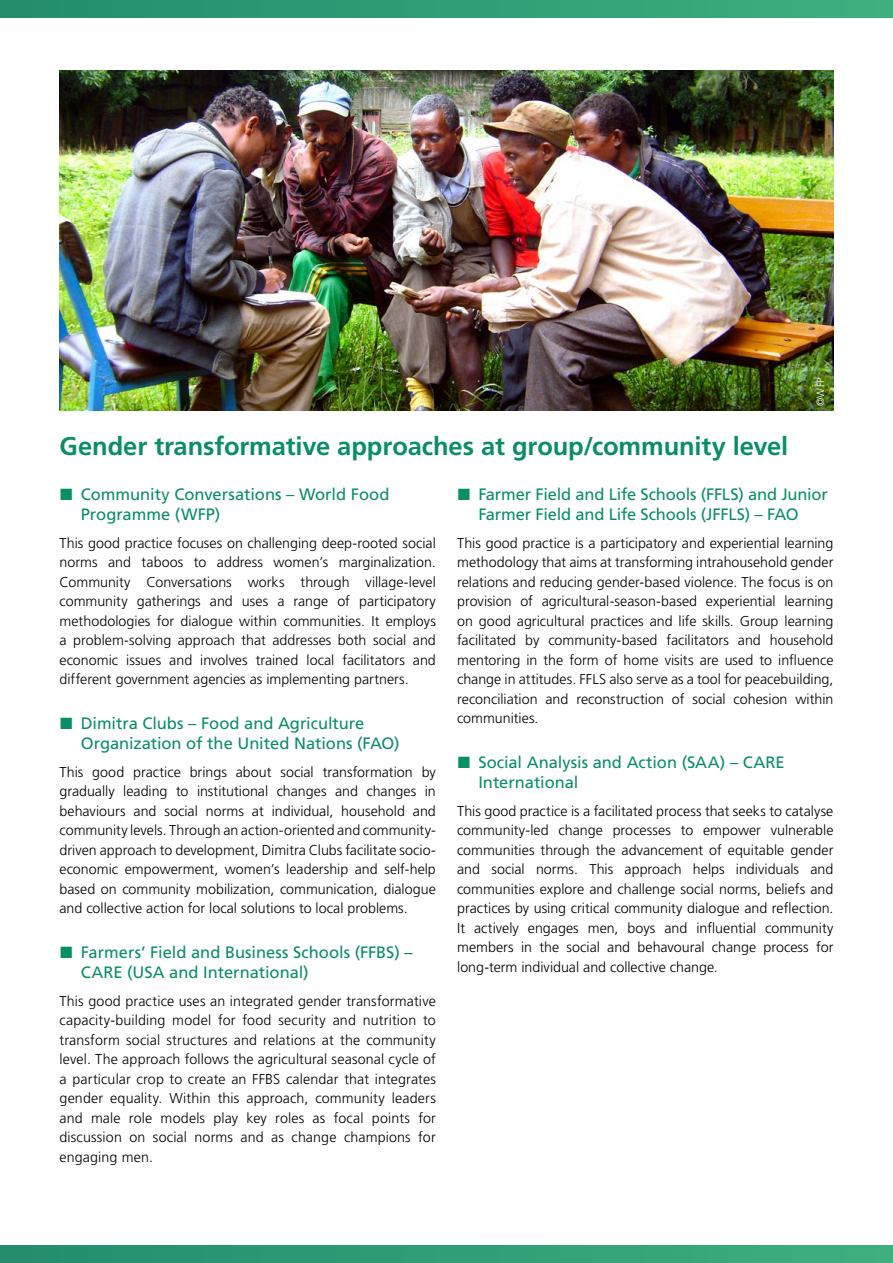
<style>
.page{position:relative;width:893px;height:1263px;background:#fff}
.page>*{position:absolute;margin:0;border:0;box-sizing:border-box;transform-origin:0 0}
.Titoletto_text{font:700 25.5px "Frutiger LT Std";letter-spacing:-.005em;color:#0a8e67}
.t1{font:16.5px/19.5px "Frutiger LT Std";letter-spacing:-.005em;color:#0a8e67}
.Text{font:300 14.25px/19.5px "Frutiger LT Std";letter-spacing:.005em;color:#000;text-align:justify}
.Text-2{font:300 10.5px "Frutiger LT Std";color:#fff}
</style>
<div class="page">
<img style="left:60px;top:70px;width:773px;height:340px">
<div style="left:0;top:0;width:893px;height:17px;background:linear-gradient(to right,#238c6e,#3db07e)"></div>
<div style="left:0;top:1246px;width:893px;height:17px;background:linear-gradient(to right,#238c6e,#3db07e)"></div>
<p class="Text-2" style="left:815px;top:406px;width:30px;rotate:-90deg">©WFP</p>
<p class="Titoletto_text" style="left:60px;top:431px;width:730px">Gender transformative approaches at group/community level</p>
<p class="t1" style="left:81px;top:485px;width:310px">Community Conversations – World Food<br>Programme (WFP)</p>
<p class="Text" style="left:60px;top:533px;width:378px">This good practice focuses on challenging deep-rooted social norms and taboos to address women’s marginalization.<br>Community Conversations works through village-level community gatherings and uses a range of participatory methodologies for dialogue within communities. It employs a problem-solving approach that addresses both social and economic issues and involves trained local facilitators and different government agencies as implementing partners.</p>
<p class="t1" style="left:81px;top:714px;width:320px">Dimitra Clubs – Food and Agriculture<br>Organization of the United Nations (FAO)</p>
<p class="Text" style="left:60px;top:762px;width:378px">This good practice brings about social transformation by gradually leading to institutional changes and changes in behaviours and social norms at individual, household and community levels. Through an action-oriented and community&shy;driven approach to development, Dimitra Clubs facilitate socio&shy;economic empowerment, women’s leadership and self-help based on community mobilization, communication, dialogue and collective action for local solutions to local problems.</p>
<p class="t1" style="left:81px;top:943px;width:333px">Farmers’ Field and Business Schools (FFBS) –<br>CARE (USA and International)</p>
<p class="Text" style="left:60px;top:991px;width:378px">This good practice uses an integrated gender transformative capacity-building model for food security and nutrition to transform social structures and relations at the community level. The approach follows the agricultural seasonal cycle of a particular crop to create an FFBS calendar that integrates gender equality. Within this approach, community leaders and male role models play key roles as focal points for discussion on social norms and as change champions for engaging men.</p>
<p class="t1" style="left:478px;top:485px;width:351px">Farmer Field and Life Schools (FFLS) and Junior<br>Farmer Field and Life Schools (JFFLS) – FAO</p>
<p class="Text" style="left:457px;top:533px;width:378px">This good practice is a participatory and experiential learning methodology that aims at transforming intrahousehold gender relations and reducing gender-based violence. The focus is on provision of agricultural-season-based experiential learning on good agricultural practices and life skills. Group learning facilitated by community-based facilitators and household mentoring in the form of home visits are used to influence change in attitudes. FFLS also serve as a tool for peacebuilding, reconciliation and reconstruction of social cohesion within communities.</p>
<p class="t1" style="left:478px;top:753px;width:308px">Social Analysis and Action (SAA) – CARE<br>International</p>
<p class="Text" style="left:457px;top:801px;width:378px">This good practice is a facilitated process that seeks to catalyse community-led change processes to empower vulnerable communities through the advancement of equitable gender and social norms. This approach helps individuals and communities explore and challenge social norms, beliefs and practices by using critical community dialogue and reflection.<br>It actively engages men, boys and influential community members in the social and behavoural change process for long-term individual and collective change.</p>
</div>
